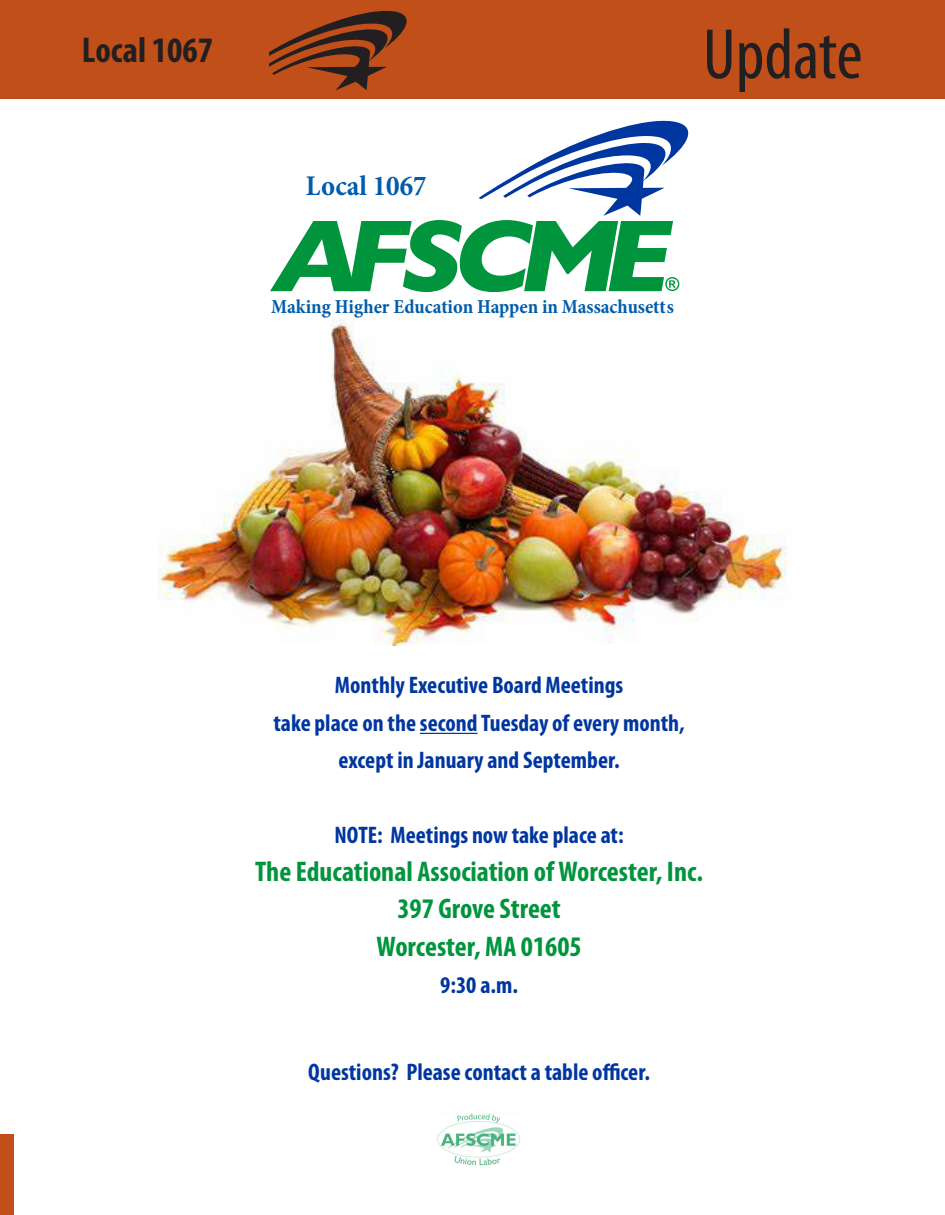
<style>
.page{position:relative;width:945px;height:1215px;background:#fff}
.page>*{position:absolute;margin:0;border:0;box-sizing:border-box;transform-origin:0 0}
.t1{font:condensed 72px "Myriad Pro";color:#231f20}
.t2{font:700 condensed 35.85px "Myriad Pro";color:#231f20}
.t3{font:700 condensed 28.8px "Minion Pro";color:#015dab}
.t4{font:700 condensed 28.5px/37.5px "Myriad Pro";color:#00943d;text-align:center}
.t5{font:700 condensed 24px/37.5px "Myriad Pro";color:#0036a0;text-align:center}
.t6{font:700 condensed 20.1px "Minion Pro";letter-spacing:-.005em;color:#015dab}
</style>
<div class="page">
<div style="left:0;top:1px;width:945px;height:98px;background:#c04f19"></div>
<svg style="left:269px;top:10px;width:138px;height:80px"></svg>
<hr style="left:420px;top:733px;width:58px;height:1px;background:#0036a0">
<img style="left:437px;top:1113px;width:84px;height:53px">
<img style="left:159px;top:318px;width:628px;height:327px">
<svg style="left:270px;top:121px;width:418px;height:171px"></svg>
<div style="left:0;top:1135px;width:14px;height:80px;background:#c04f19"></div>
<h2 class="t2" style="left:82px;top:28px;width:133px">Local 1067</h2>
<p class="t3" style="left:306px;top:166px;width:122px">Local 1067</p>
<h1 class="t1" style="left:703px;top:11px;width:161px">Update</h1>
<p class="t6" style="left:271px;top:292px;width:404px">Making Higher Education Happen in Massachusetts</p>
<p class="t5" style="left:273px;top:666px;width:413px">Monthly Executive Board Meetings<br>take place on the second Tuesday of every month, except in January and September.</p>
<p class="t5" style="left:335px;top:816px;width:291px">NOTE: Meetings now take place at:</p>
<p class="t4" style="left:255px;top:852px;width:449px">The Educational Association of Worcester, Inc.<br>397 Grove Street<br>Worcester, MA 01605</p>
<p class="t5" style="left:440px;top:966px;width:79px">9:30 a.m.</p>
<p class="t5" style="left:308px;top:1053px;width:343px">Questions? Please contact a table officer.</p>
</div>
